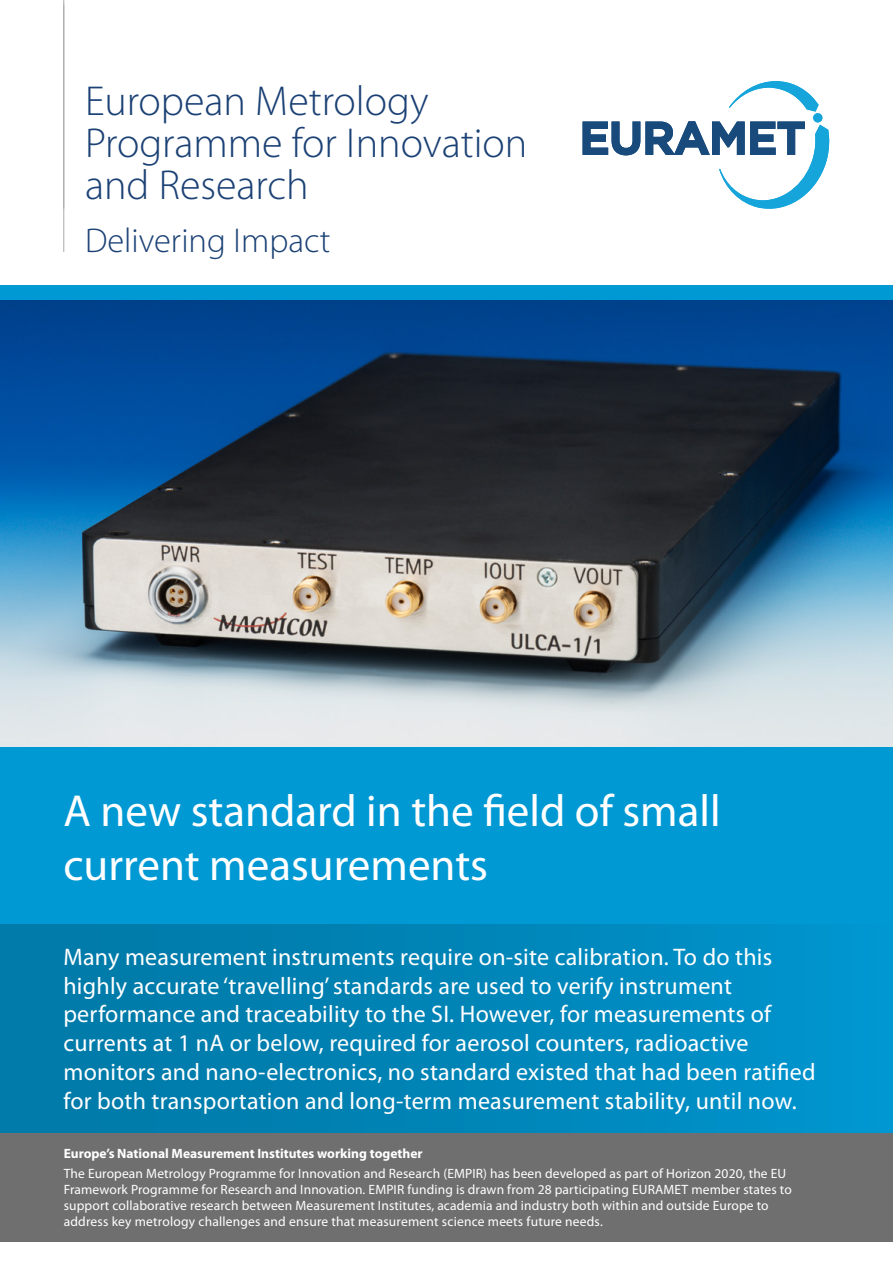
<style>
.page{position:relative;width:893px;height:1263px;background:#fff}
.page>*{position:absolute;margin:0;border:0;box-sizing:border-box;transform-origin:0 0}
.t1{font:45px/54px "Myriad Pro";color:#fff}
.t2{font:300 42px/42px "Myriad Pro";color:#1b4175}
.t3{font:300 34.5px "Myriad Pro";color:#1b4175}
.t4{font:24px/28.8px "Myriad Pro";letter-spacing:.01em;color:#fff}
.t5{font:13.5px/15.8px "Myriad Pro";letter-spacing:.01em;color:#fff}
.t6{font:700 13.5px "Myriad Pro";color:#fff}
</style>
<div class="page">
<img style="left:0;top:300px;width:893px;height:447px">
<hr style="left:63px;top:5px;width:1px;height:247px;background:#aaa">
<div style="left:0;top:747px;width:893px;height:386px;background:#0099d4"></div>
<div style="left:0;top:925px;width:893px;height:209px;background:linear-gradient(to right,#0077a4,#0094cd)"></div>
<svg style="left:583px;top:81px;width:247px;height:128px"></svg>
<hr style="left:63px;top:0;width:1px;height:209px;background:#aaa">
<div style="left:0;top:1133px;width:893px;height:109px;background:#706f6f"></div>
<div style="left:0;top:285px;width:893px;height:15px;background:#0099d4"></div>
<h2 class="t2" style="left:85px;top:80px;width:444px">European Metrology<br>Programme for Innovation and Research</h2>
<h3 class="t3" style="left:85px;top:222px;width:247px">Delivering Impact</h3>
<h1 class="t1" style="left:63px;top:783px;width:659px">A new standard in the field of small current measurements</h1>
<p class="t4" style="left:63px;top:942px;width:754px">Many measurement instruments require on-site calibration. To do this highly accurate ‘travelling’ standards are used to verify instrument performance and traceability to the SI. However, for measurements of currents at 1 nA or below, required for aerosol counters, radioactive monitors and nano-electronics, no standard existed that had been ratified for both transportation and long-term measurement stability, until now.</p>
<p class="t6" style="left:64px;top:1145px;width:360px">Europe’s National Measurement Institutes working together</p>
<p class="t5" style="left:64px;top:1166px;width:730px">The European Metrology Programme for Innovation and Research (EMPIR) has been developed as part of Horizon 2020, the EU Framework Programme for Research and Innovation. EMPIR funding is drawn from 28 participating EURAMET member states to support collaborative research between Measurement Institutes, academia and industry both within and outside Europe to address key metrology challenges and ensure that measurement science meets future needs.</p>
</div>
